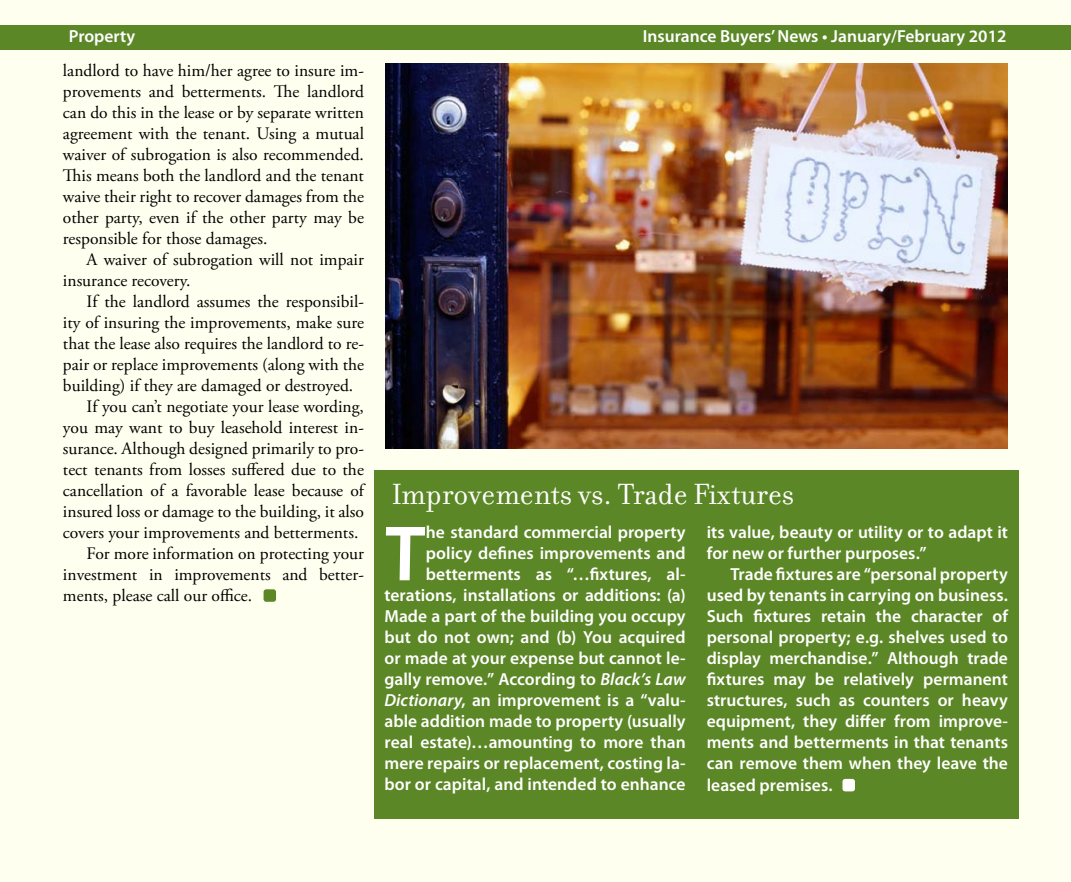
<style>
.page{position:relative;width:1071px;height:882px;background:#fff}
.page>*{position:absolute;margin:0;border:0;box-sizing:border-box;transform-origin:0 0}
.t1{font:77.17px "Humanist 531 BT Bold A";color:#fff}
.t2{font:31.5px "Filosofia";color:#fff}
.t3{font:17.5px/21px "Adobe Garamond Pro";color:#000;text-align:justify}
.t4{font:600 17.5px/21px "Myriad Pro";color:#fff;text-align:right}
.s1{font-style:italic}
</style>
<div class="page">
<div style="left:1px;top:1px;width:1070px;height:881px;background:#fffff0"></div>
<div style="left:0;top:25px;width:1071px;height:24px;background:#5c8727"></div>
<div style="left:264px;top:589px;width:12px;height:13px;background:#5c8727;border-radius:3px"></div>
<img style="left:385px;top:63px;width:623px;height:386px">
<div style="left:374px;top:471px;width:644px;height:348px;background:#5c8727"></div>
<div style="left:842px;top:779px;width:13px;height:12px;background:#fff;border-radius:3px"></div>
<p class="t4" style="left:69px;top:26px;width:68px">Property</p>
<p class="t4" style="left:643px;top:26px;width:365px">Insurance Buyers’ News • January/February 2012</p>
<p class="t3" style="left:63px;top:60px;width:303px">landlord to have him/her agree to insure im&shy;provements and betterments. The landlord can do this in the lease or by separate written agreement with the tenant. Using a mutual waiver of subrogation is also recommended.<br>This means both the landlord and the tenant waive their right to recover damages from the other party, even if the other party may be responsible for those damages.</p>
<p class="t3" style="left:63px;top:249px;width:302px;text-indent:24px">A waiver of subrogation will not impair insurance recovery.</p>
<p class="t3" style="left:87px;top:291px;width:279px">If the landlord assumes the responsibil-</p>
<p class="t3" style="left:63px;top:312px;width:303px">ity of insuring the improvements, make sure</p>
<p class="t3" style="left:63px;top:333px;width:302px">that the lease also requires the landlord to re-</p>
<p class="t3" style="left:63px;top:354px;width:303px">pair or replace improvements (along with the</p>
<p class="t3" style="left:63px;top:375px;width:292px">building) if they are damaged or destroyed.</p>
<p class="t3" style="left:87px;top:396px;width:279px">If you can’t negotiate your lease wording,</p>
<p class="t3" style="left:63px;top:417px;width:302px">you may want to buy leasehold interest in-</p>
<p class="t3" style="left:63px;top:438px;width:303px">surance. Although designed primarily to pro-</p>
<p class="t3" style="left:63px;top:459px;width:302px">tect tenants from losses suffered due to the</p>
<p class="t3" style="left:63px;top:480px;width:303px">cancellation of a favorable lease because of</p>
<p class="t3" style="left:63px;top:501px;width:302px">insured loss or damage to the building, it also</p>
<p class="t3" style="left:63px;top:522px;width:297px">covers your improvements and betterments.</p>
<p class="t3" style="left:87px;top:543px;width:279px">For more information on protecting your</p>
<p class="t3" style="left:63px;top:564px;width:302px">investment in improvements and better-</p>
<p class="t3" style="left:63px;top:586px;width:191px">ments, please call our office.</p>
<h2 class="t2" style="left:391px;top:477px;width:404px">Improvements vs. Trade Fixtures</h2>
<p class="t4" style="left:384px;top:522px;width:303px">he standard commercial property policy defines improvements and betterments as “…fixtures, al&shy;terations, installations or additions: (a)<br>Made a part of the building you occupy but do not own; and (b) You acquired or made at your expense but cannot le&shy;gally remove.” According to <span class="s1">Black’s Law Dictionary</span>, an improvement is a “valu&shy;able addition made to property (usually real estate)…amounting to more than mere repairs or replacement, costing la&shy;bor or capital, and intended to enhance</p>
<p class="t4" style="left:707px;top:522px;width:303px;text-align:left">its value, beauty or utility or to adapt it for new or further purposes.”</p>
<h1 class="t1" style="left:384px;top:506px;width:43px">T</h1>
<p class="t4" style="left:707px;top:564px;width:303px;text-align:justify;text-indent:24px">Trade fixtures are “personal property used by tenants in carrying on business.<br>Such fixtures retain the character of personal property; e.g. shelves used to display merchandise.” Although trade fixtures may be relatively permanent structures, such as counters or heavy equipment, they differ from improve&shy;ments and betterments in that tenants can remove them when they leave the leased premises.</p>
</div>
